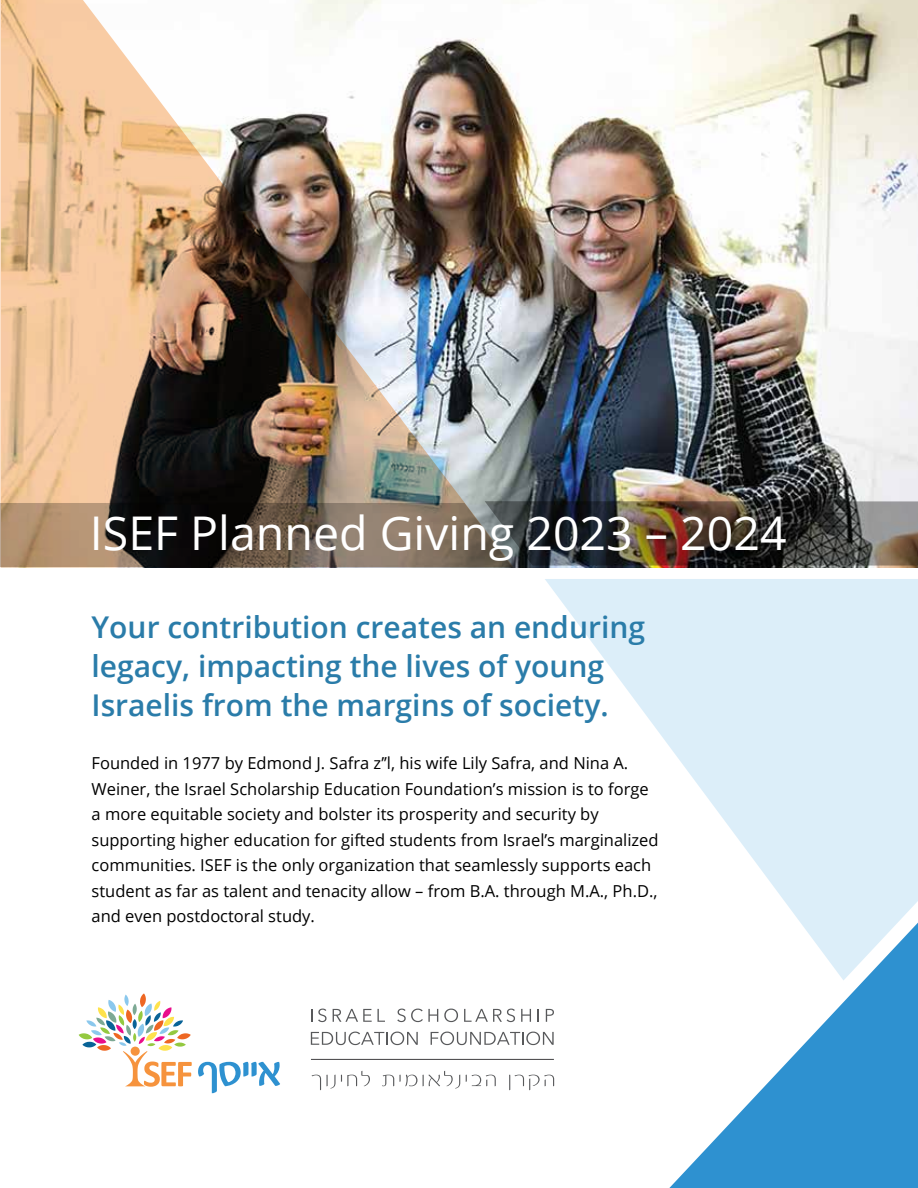
<style>
.page{position:relative;width:918px;height:1188px;background:#fff}
.page>*{position:absolute;margin:0;border:0;box-sizing:border-box;transform-origin:0 0}
.t1{font:46.5px "Open Sans";color:#fff}
.t2{font:600 30px/39px "Open Sans";color:#2a7ca9}
.t3{font:16.5px/25.5px "Open Sans";color:#000}
</style>
<div class="page">
<img style="left:514px;top:0;width:404px;height:501px">
<img style="left:0;top:0;width:514px;height:501px">
<svg style="left:669px;top:981px;width:249px;height:207px;fill:#2e91d0"></svg>
<svg style="left:545px;top:579px;width:373px;height:402px;fill:#dceef9"></svg>
<img style="left:0;top:501px;width:918px;height:66px">
<svg style="left:198px;top:1062px;width:82px;height:31px"></svg>
<svg style="left:79px;top:993px;width:113px;height:94px"></svg>
<svg style="left:311px;top:1009px;width:1px;height:13px"></svg>
<svg style="left:318px;top:1009px;width:9px;height:13px"></svg>
<svg style="left:333px;top:1009px;width:52px;height:13px"></svg>
<svg style="left:397px;top:1009px;width:41px;height:13px"></svg>
<svg style="left:444px;top:1009px;width:14px;height:13px"></svg>
<svg style="left:464px;top:1009px;width:51px;height:13px"></svg>
<svg style="left:521px;top:1009px;width:10px;height:13px"></svg>
<svg style="left:538px;top:1009px;width:1px;height:13px"></svg>
<svg style="left:546px;top:1009px;width:8px;height:13px"></svg>
<svg style="left:311px;top:1032px;width:107px;height:13px"></svg>
<svg style="left:431px;top:1032px;width:123px;height:13px"></svg>
<svg style="left:312px;top:1071px;width:58px;height:19px"></svg>
<svg style="left:382px;top:1071px;width:78px;height:18px"></svg>
<svg style="left:466px;top:1075px;width:30px;height:11px"></svg>
<svg style="left:509px;top:1075px;width:45px;height:15px"></svg>
<hr style="left:311px;top:1059px;width:243px;height:1px;background:#414042">
<h1 class="t1" style="left:90px;top:502px;width:698px">ISEF Planned Giving 2023 – 2024</h1>
<h2 class="t2" style="left:92px;top:607px;width:555px">Your contribution creates an enduring legacy, impacting the lives of young<br>Israelis from the margins of society.</h2>
<p class="t3" style="left:92px;top:750px;width:569px">Founded in 1977 by Edmond J. Safra z’’l, his wife Lily Safra, and Nina A.<br>Weiner, the Israel Scholarship Education Foundation’s mission is to forge a more equitable society and bolster its prosperity and security by supporting higher education for gifted students from Israel’s marginalized communities. ISEF is the only organization that seamlessly supports each student as far as talent and tenacity allow – from B.A. through M.A., Ph.D., and even postdoctoral study.</p>
</div>
